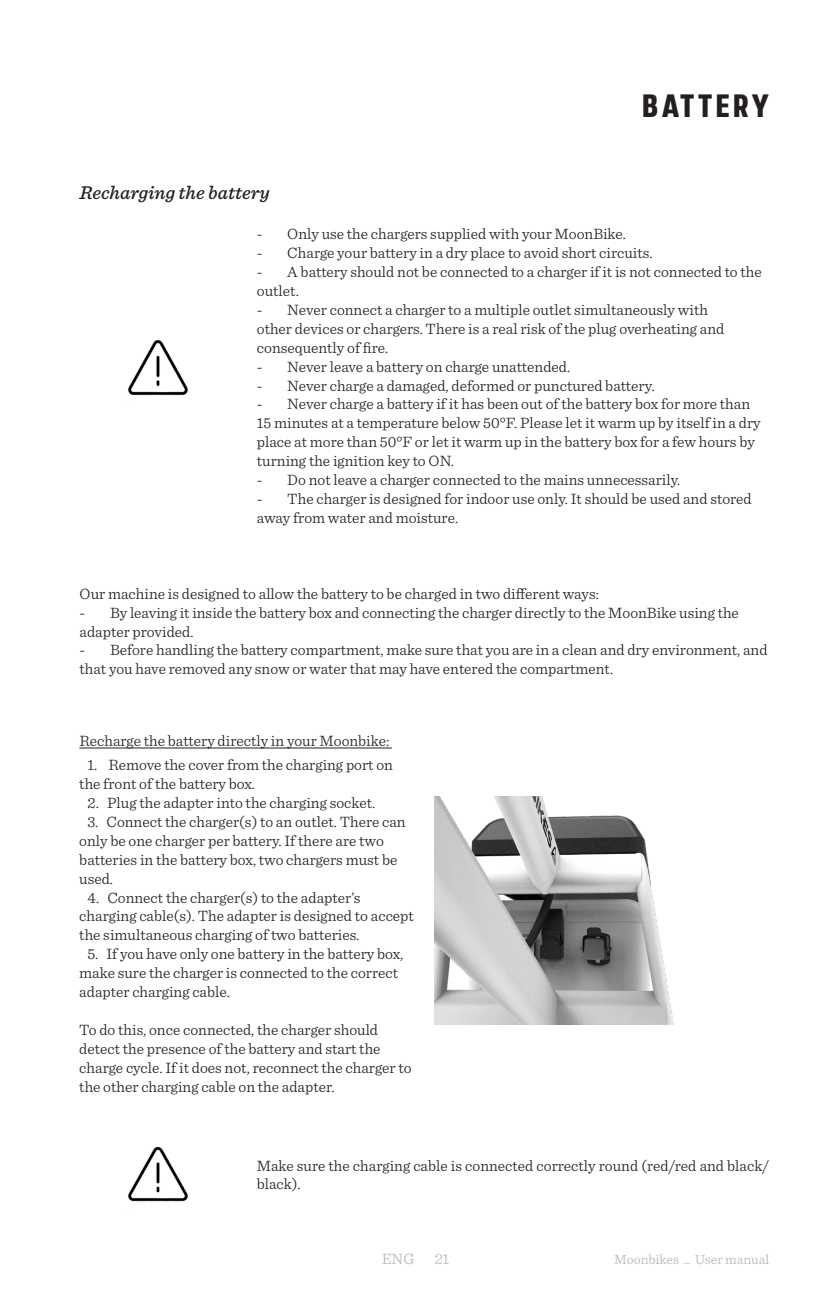
<style>
.page{position:relative;width:819px;height:1315px;background:#fff}
.page>*{position:absolute;margin:0;border:0;box-sizing:border-box;transform-origin:0 0}
.t1{font:600 31.5px "Eyra 200";letter-spacing:.1em;color:#231f20}
.t2{font:italic 500 19.25px "Sentinel";color:#231f20}
.t3{font:300 15.75px/18.9px "Sentinel";color:#231f20}
.t4{font:300 15.75px "Sentinel";color:#b2b3b7}
.t5{font:300 14px "Sentinel";color:#b2b3b7}
</style>
<div class="page">
<hr style="left:79px;top:747px;width:313px;height:1px;background:#231f20">
<img style="left:128px;top:1146px;width:60px;height:56px">
<img style="left:128px;top:340px;width:60px;height:55px">
<img style="left:434px;top:796px;width:240px;height:228px">
<p class="t2" style="left:79px;top:178px;width:192px">Recharging the battery</p>
<p class="t1" style="left:642px;top:87px;width:129px">BATTERY</p>
<p class="t3" style="left:257px;top:224px;width:370px">- Only use the chargers supplied with your MoonBike.</p>
<p class="t3" style="left:257px;top:243px;width:397px">- Charge your battery in a dry place to avoid short circuits.</p>
<p class="t3" style="left:257px;top:261px;width:506px">- A battery should not be connected to a charger if it is not connected to the outlet.</p>
<p class="t3" style="left:257px;top:299px;width:469px">- Never connect a charger to a multiple outlet simultaneously with other devices or chargers. There is a real risk of the plug overheating and consequently of fire.</p>
<p class="t3" style="left:257px;top:356px;width:315px">- Never leave a battery on charge unattended.</p>
<p class="t3" style="left:257px;top:375px;width:399px">- Never charge a damaged, deformed or punctured battery.</p>
<p class="t3" style="left:257px;top:394px;width:505px">- Never charge a battery if it has been out of the battery box for more than 15 minutes at a temperature below 50°F. Please let it warm up by itself in a dry place at more than 50°F or let it warm up in the battery box for a few hours by turning the ignition key to ON.</p>
<p class="t3" style="left:257px;top:469px;width:425px">- Do not leave a charger connected to the mains unnecessarily.</p>
<p class="t3" style="left:257px;top:488px;width:496px">- The charger is designed for indoor use only. It should be used and stored away from water and moisture.</p>
<p class="t3" style="left:80px;top:583px;width:520px">Our machine is designed to allow the battery to be charged in two different ways:</p>
<p class="t3" style="left:80px;top:602px;width:661px">- By leaving it inside the battery box and connecting the charger directly to the MoonBike using the adapter provided.</p>
<p class="t3" style="left:80px;top:640px;width:689px">- Before handling the battery compartment, make sure that you are in a clean and dry environment, and that you have removed any snow or water that may have entered the compartment.</p>
<p class="t3" style="left:79px;top:731px;width:311px">Recharge the battery directly in your Moonbike:</p>
<p class="t3" style="left:79px;top:754px;width:315px;text-indent:8px">1. Remove the cover from the charging port on the front of the battery box.</p>
<p class="t3" style="left:87px;top:792px;width:289px">2. Plug the adapter into the charging socket.</p>
<p class="t3" style="left:79px;top:811px;width:328px;text-indent:8px">3. Connect the charger(s) to an outlet. There can only be one charger per battery. If there are two batteries in the battery box, two chargers must be used.</p>
<p class="t3" style="left:79px;top:887px;width:336px;text-indent:8px">4. Connect the charger(s) to the adapter’s charging cable(s). The adapter is designed to accept the simultaneous charging of two batteries.</p>
<p class="t3" style="left:79px;top:943px;width:325px;text-indent:8px">5. If you have only one battery in the battery box, make sure the charger is connected to the correct adapter charging cable.</p>
<p class="t3" style="left:79px;top:1019px;width:334px">To do this, once connected, the charger should detect the presence of the battery and start the charge cycle. If it does not, reconnect the charger to the other charging cable on the adapter.</p>
<p class="t3" style="left:257px;top:1155px;width:514px">Make sure the charging cable is connected correctly round (red/red and black/ black).</p>
<p class="t4" style="left:381px;top:1247px;width:34px">ENG</p>
<p class="t4" style="left:434px;top:1247px;width:17px">21</p>
<p class="t5" style="left:614px;top:1249px;width:157px">Moonbikes _ User manual</p>
</div>
